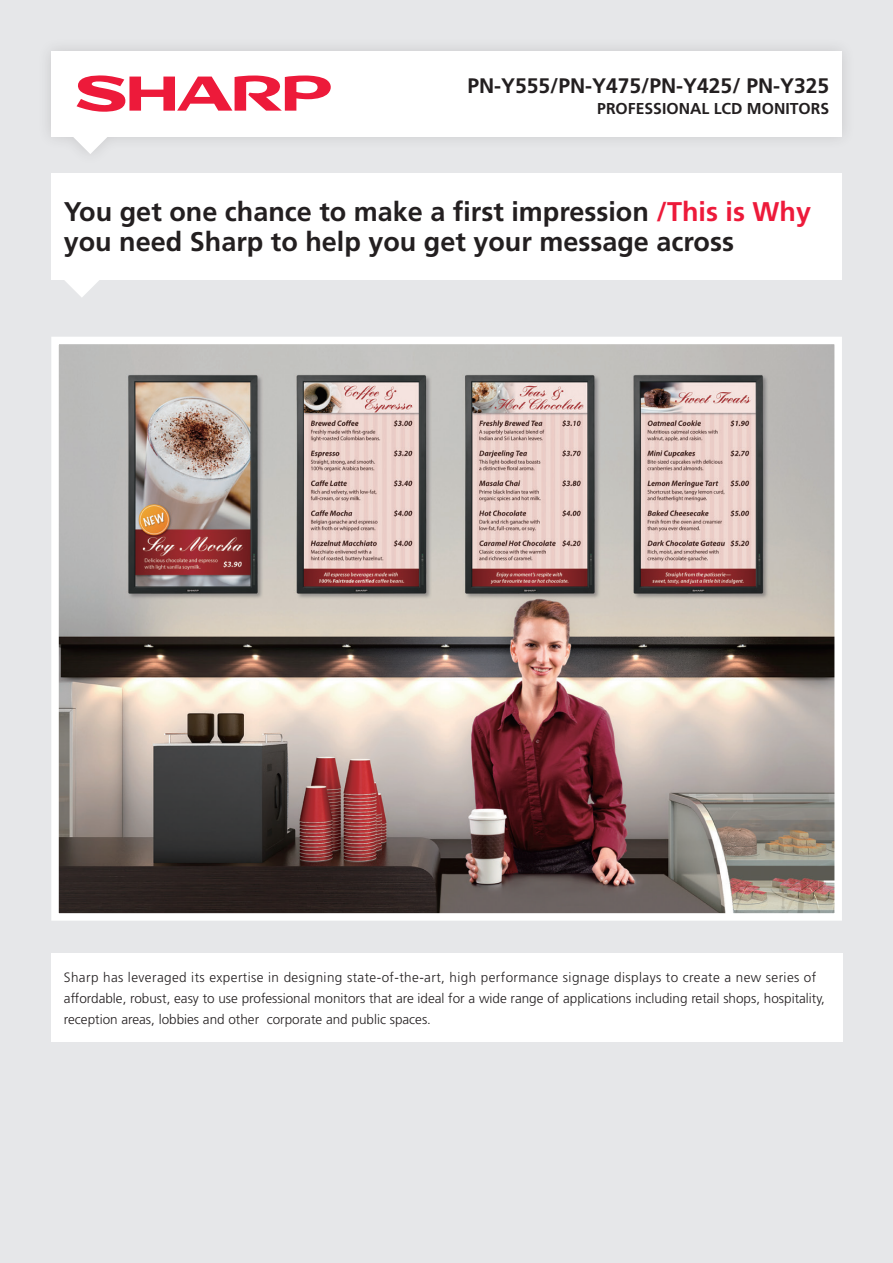
<style>
.page{position:relative;width:893px;height:1263px;background:#e6e7e9}
.page>*{position:absolute;margin:0;border:0;box-sizing:border-box;transform-origin:0 0}
.t1{font:700 27px "Frutiger";color:#231f20}
.Product_Sub{font:700 21px "Frutiger";color:#231f20}
.Product_Sub-2{font:700 15.75px "Frutiger";color:#231f20}
.t2{font:300 13.5px/21px "Frutiger";color:#231f20}
.s1{color:#ed1a3a}
</style>
<div class="page">
<img style="left:60px;top:346px;width:773px;height:566px">
<div style="left:51px;top:337px;width:791px;height:584px;border:8px solid #fff"></div>
<div style="left:51px;top:51px;width:791px;height:85px;background:#fff"></div>
<svg style="left:72px;top:136px;width:36px;height:18px"></svg>
<svg style="left:77px;top:75px;width:254px;height:37px"></svg>
<div style="left:51px;top:173px;width:791px;height:107px;background:#fff"></div>
<svg style="left:65px;top:280px;width:34px;height:17px"></svg>
<div style="left:51px;top:954px;width:791px;height:88px;background:#fff"></div>
<p class="Product_Sub" style="left:467px;top:74px;width:363px">PN-Y555/PN-Y475/PN-Y425/ PN-Y325</p>
<p class="Product_Sub-2" style="left:597px;top:100px;width:233px">PROFESSIONAL LCD MONITORS</p>
<p class="t1" style="left:64px;top:196px;width:749px">You get one chance to make a first impression <span class="s1">/This is Why</span></p>
<p class="t1" style="left:64px;top:226px;width:672px">you need Sharp to help you get your message across</p>
<p class="t2" style="left:64px;top:967px;width:762px">Sharp has leveraged its expertise in designing state-of-the-art, high performance signage displays to create a new series of affordable, robust, easy to use professional monitors that are ideal for a wide range of applications including retail shops, hospitality, reception areas, lobbies and other corporate and public spaces.</p>
</div>
